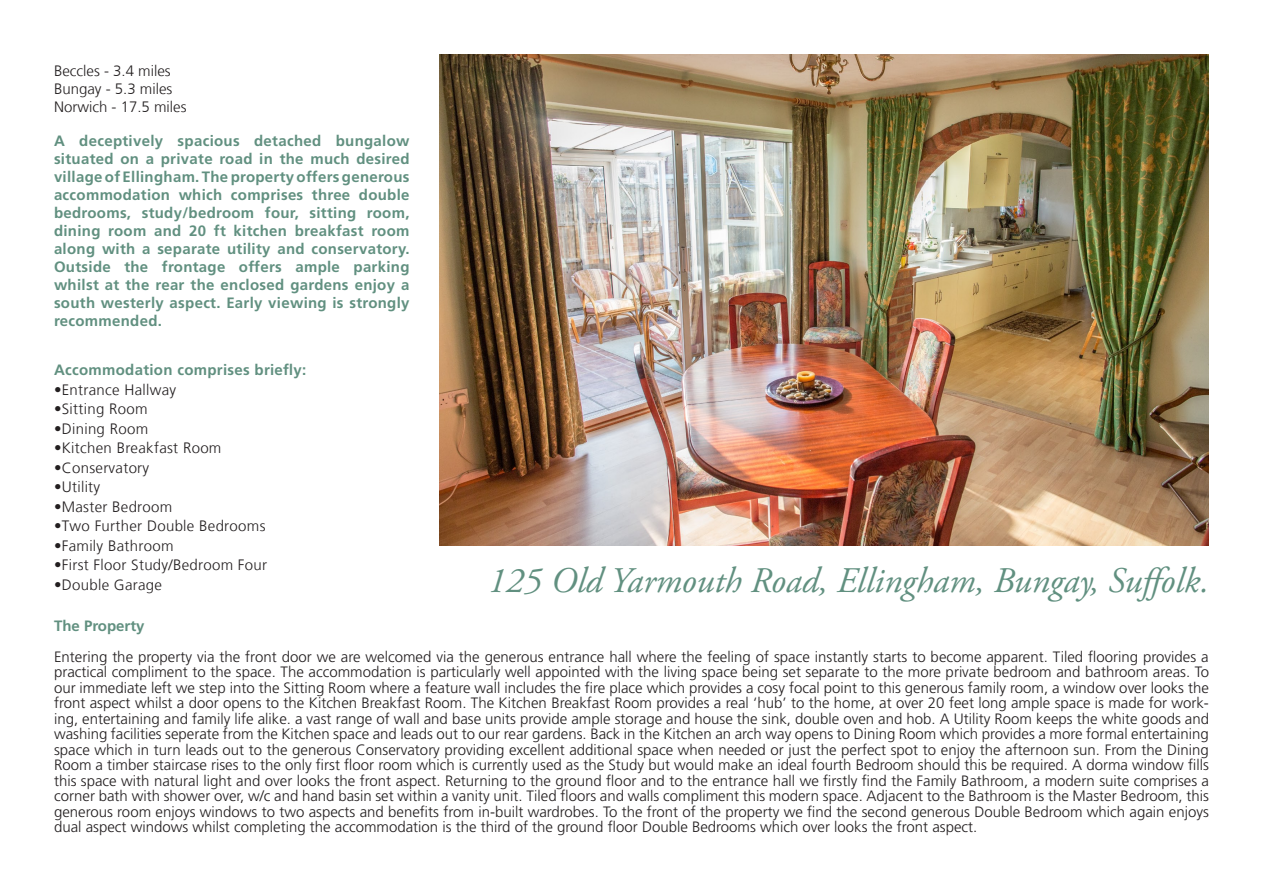
<style>
.page{position:relative;width:1263px;height:893px;background:#fff}
.page>*{position:absolute;margin:0;border:0;box-sizing:border-box;transform-origin:0 0}
.t1{font:italic 36px "Adobe Garamond Pro";color:#619080}
.t2{font:300 15px/15.5px "Frutiger";color:#231f20;text-align:justify}
.t3{font:700 15px/18px "Frutiger LT Std";letter-spacing:.02em;color:#619080;text-align:justify}
.t4{font:300 15px "Frutiger LT";letter-spacing:.02em;color:#231f20}
.t5{font:300 15px/18px "Frutiger LT";color:#231f20}
.t6{font:700 15px "Frutiger LT Std";color:#619080}
</style>
<div class="page">
<img style="left:440px;top:54px;width:769px;height:491px">
<p class="t5" style="left:54px;top:62px;width:134px">Beccles - 3.4 miles<br>Bungay - 5.3 miles<br>Norwich - 17.5 miles</p>
<p class="t3" style="left:54px;top:132px;width:357px">A deceptively spacious detached bungalow situated on a private road in the much desired village of Ellingham. The property offers generous accommodation which comprises three double bedrooms, study/bedroom four, sitting room, dining room and 20 ft kitchen breakfast room along with a separate utility and conservatory.<br>Outside the frontage offers ample parking whilst at the rear the enclosed gardens enjoy a south westerly aspect. Early viewing is strongly recommended.</p>
<p class="t3" style="left:54px;top:361px;width:254px">Accommodation comprises briefly:</p>
<p class="t4" style="left:54px;top:381px;width:124px">•Entrance Hallway</p>
<p class="t4" style="left:54px;top:400px;width:95px">•Sitting Room</p>
<p class="t4" style="left:54px;top:420px;width:96px">•Dining Room</p>
<p class="t4" style="left:54px;top:439px;width:169px">•Kitchen Breakfast Room</p>
<p class="t4" style="left:54px;top:459px;width:97px">•Conservatory</p>
<p class="t4" style="left:54px;top:478px;width:48px">•Utility</p>
<p class="t4" style="left:54px;top:498px;width:120px">•Master Bedroom</p>
<p class="t4" style="left:54px;top:517px;width:213px">•Two Further Double Bedrooms</p>
<p class="t4" style="left:54px;top:537px;width:121px">•Family Bathroom</p>
<p class="t4" style="left:54px;top:556px;width:215px">•First Floor Study/Bedroom Four</p>
<p class="t4" style="left:54px;top:576px;width:110px">•Double Garage</p>
<h1 class="t1" style="left:488px;top:559px;width:722px">125 Old Yarmouth Road, Ellingham, Bungay, Suffolk.</h1>
<p class="t6" style="left:54px;top:617px;width:92px">The Property</p>
<p class="t2" style="left:54px;top:649px;width:1156px">Entering the property via the front door we are welcomed via the generous entrance hall where the feeling of space instantly starts to become apparent. Tiled flooring provides a practical compliment to the space. The accommodation is particularly well appointed with the living space being set separate to the more private bedroom and bathroom areas. To our immediate left we step into the Sitting Room where a feature wall includes the fire place which provides a cosy focal point to this generous family room, a window over looks the front aspect whilst a door opens to the Kitchen Breakfast Room. The Kitchen Breakfast Room provides a real ‘hub’ to the home, at over 20 feet long ample space is made for work&shy;ing, entertaining and family life alike. a vast range of wall and base units provide ample storage and house the sink, double oven and hob. A Utility Room keeps the white goods and washing facilities seperate from the Kitchen space and leads out to our rear gardens. Back in the Kitchen an arch way opens to Dining Room which provides a more formal entertaining space which in turn leads out to the generous Conservatory providing excellent additional space when needed or just the perfect spot to enjoy the afternoon sun. From the Dining Room a timber staircase rises to the only first floor room which is currently used as the Study but would make an ideal fourth Bedroom should this be required. A dorma window fills this space with natural light and over looks the front aspect. Returning to the ground floor and to the entrance hall we firstly find the Family Bathroom, a modern suite comprises a corner bath with shower over, w/c and hand basin set within a vanity unit. Tiled floors and walls compliment this modern space. Adjacent to the Bathroom is the Master Bedroom, this generous room enjoys windows to two aspects and benefits from in-built wardrobes. To the front of the property we find the second generous Double Bedroom which again enjoys dual aspect windows whilst completing the accommodation is the third of the ground floor Double Bedrooms which over looks the front aspect.</p>
</div>
